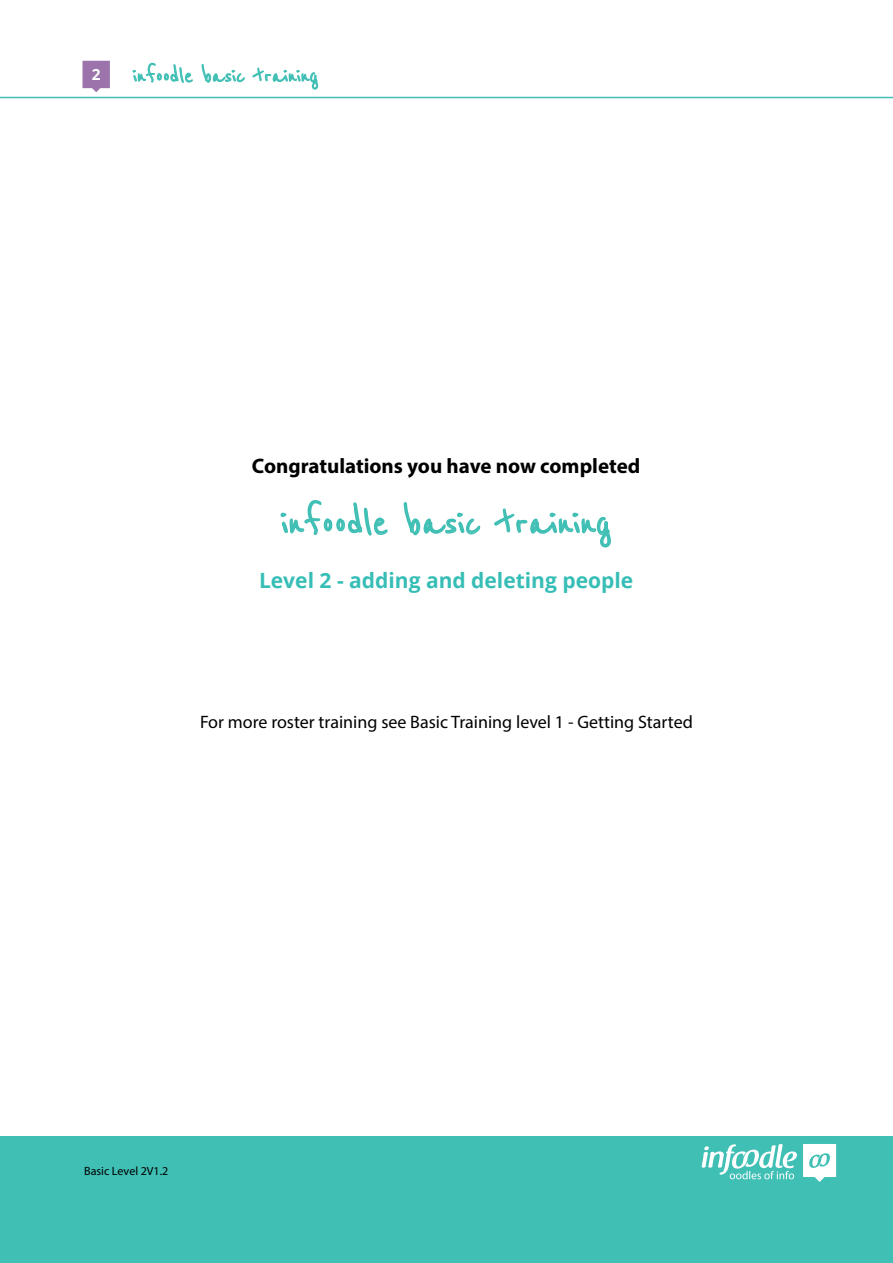
<style>
.page{position:relative;width:893px;height:1263px;background:#fff}
.page>*{position:absolute;margin:0;border:0;box-sizing:border-box;transform-origin:0 0}
.t1{font:45px "Reenie Beanie";color:#40bfb5}
.t2{font:25.2px "Reenie Beanie";color:#40bfb5}
.t3{font:700 21px "Myriad Pro";color:#000}
.t4{font:700 21px "Open Sans";color:#36beb6}
.t5{font:18px "Myriad Pro";color:#000}
.t6{font:700 15.45px "Open Sans";color:#fff}
.t7{font:12px "Myriad Pro";color:#000}
</style>
<div class="page">
<div style="left:0;top:1136px;width:893px;height:127px;background:#40bfb5"></div>
<svg style="left:701px;top:1144px;width:96px;height:35px"></svg>
<svg style="left:803px;top:1144px;width:33px;height:38px"></svg>
<svg style="left:82px;top:61px;width:28px;height:31px"></svg>
<svg style="left:132px;top:62px;width:61px;height:21px"></svg>
<svg style="left:201px;top:64px;width:44px;height:19px"></svg>
<svg style="left:252px;top:67px;width:67px;height:23px"></svg>
<hr style="left:0;top:97px;width:893px;height:1px;background:#40bfb5">
<svg style="left:280px;top:500px;width:108px;height:36px"></svg>
<svg style="left:403px;top:502px;width:78px;height:34px"></svg>
<svg style="left:494px;top:508px;width:117px;height:40px"></svg>
<p class="t6" style="left:92px;top:63px;width:10px">2</p>
<h2 class="t2" style="left:133px;top:62px;width:186px">infoodle basic training</h2>
<p class="t3" style="left:252px;top:452px;width:390px">Congratulations you have now completed</p>
<h1 class="t1" style="left:281px;top:498px;width:331px">infoodle basic training</h1>
<p class="t4" style="left:259px;top:566px;width:376px">Level 2 - adding and deleting people</p>
<p class="t5" style="left:200px;top:711px;width:494px">For more roster training see Basic Training level 1 - Getting Started</p>
<p class="t7" style="left:84px;top:1163px;width:86px">Basic Level 2V1.2</p>
</div>
